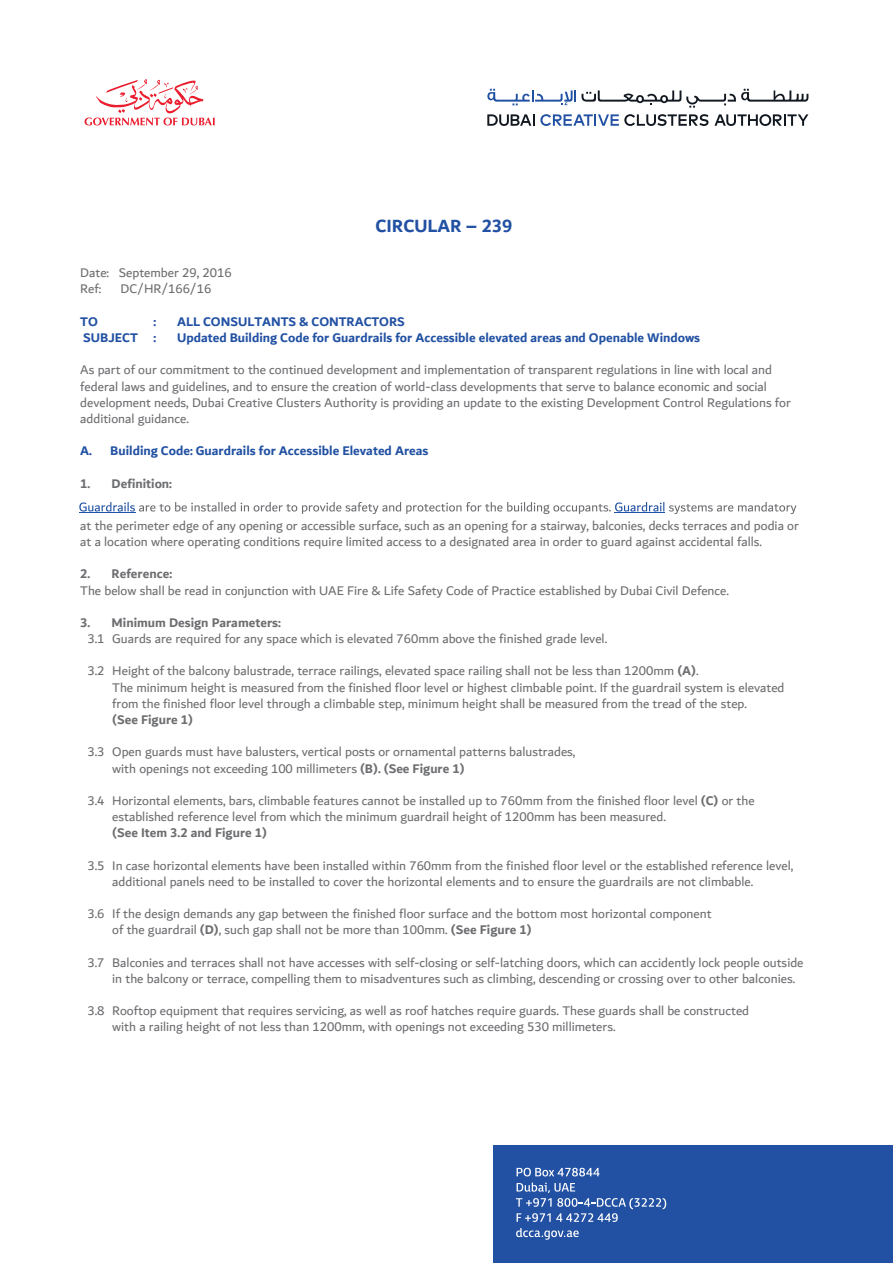
<style>
.page{position:relative;width:893px;height:1263px;background:#fff}
.page>*{position:absolute;margin:0;border:0;box-sizing:border-box;transform-origin:0 0}
.t1{font:700 19.05px "Dubai";color:#2251a3}
.t2{font:13.5px/16.2px "Dubai";color:#6d6e71}
.t3{font:700 13.5px "Dubai";color:#2251a3}
.t4{font:700 13.5px "Dubai";color:#6d6e71}
.s1{font-weight:700}
</style>
<div class="page">
<div style="left:493px;top:1145px;width:400px;height:117px;background:#2251a3"></div>
<svg style="left:517px;top:1168px;width:83px;height:8px"></svg>
<svg style="left:516px;top:1182px;width:150px;height:40px"></svg>
<svg style="left:516px;top:1228px;width:63px;height:12px"></svg>
<svg style="left:85px;top:79px;width:130px;height:46px"></svg>
<svg style="left:487px;top:114px;width:221px;height:12px"></svg>
<svg style="left:714px;top:114px;width:94px;height:12px"></svg>
<svg style="left:487px;top:89px;width:89px;height:16px"></svg>
<svg style="left:582px;top:89px;width:226px;height:19px"></svg>
<svg style="left:79px;top:502px;width:717px;height:12px"></svg>
<hr style="left:79px;top:512px;width:56px;height:1px;background:#2251a3">
<hr style="left:614px;top:512px;width:51px;height:1px;background:#2251a3">
<p class="t2" style="left:80px;top:264px;width:153px">Date: September 29, 2016<br>Ref:</p>
<p class="t2" style="left:121px;top:281px;width:92px">DC/HR/166/16</p>
<h1 class="t1" style="left:376px;top:214px;width:138px">CIRCULAR – 239</h1>
<p class="t3" style="left:80px;top:313px;width:19px">TO</p>
<p class="t3" style="left:154px;top:313px;width:4px">:</p>
<p class="t3" style="left:177px;top:313px;width:229px">ALL CONSULTANTS &amp; CONTRACTORS</p>
<p class="t3" style="left:83px;top:329px;width:75px">SUBJECT :</p>
<p class="t3" style="left:177px;top:329px;width:525px">Updated Building Code for Guardrails for Accessible elevated areas and Openable Windows</p>
<p class="t2" style="left:80px;top:362px;width:712px">As part of our commitment to the continued development and implementation of transparent regulations in line with local and federal laws and guidelines, and to ensure the creation of world-class developments that serve to balance economic and social development needs, Dubai Creative Clusters Authority is providing an update to the existing Development Control Regulations for additional guidance.</p>
<p class="t3" style="left:80px;top:443px;width:350px">A. Building Code: Guardrails for Accessible Elevated Areas</p>
<p class="t4" style="left:80px;top:475px;width:93px">1. Definition:</p>
<p class="t2" style="left:80px;top:517px;width:720px">at the perimeter edge of any opening or accessible surface, such as an opening for a stairway, balconies, decks terraces and podia or at a location where operating conditions require limited access to a designated area in order to guard against accidental falls.</p>
<p class="t4" style="left:80px;top:566px;width:93px">2. Reference:</p>
<p class="t2" style="left:80px;top:582px;width:650px">The below shall be read in conjunction with UAE Fire &amp; Life Safety Code of Practice established by Dubai Civil Defence.</p>
<p class="t4" style="left:80px;top:614px;width:202px">3. Minimum Design Parameters:</p>
<p class="t2" style="left:87px;top:630px;width:521px">3.1 Guards are required for any space which is elevated 760mm above the finished grade level.</p>
<p class="t2" style="left:112px;top:663px;width:674px;text-indent:-25px">3.2 Height of the balcony balustrade, terrace railings, elevated space railing shall not be less than 1200mm <span class="s1">(A)</span>.<br>The minimum height is measured from the finished floor level or highest climbable point. If the guardrail system is elevated from the finished floor level through a climbable step, minimum height shall be measured from the tread of the step.</p>
<p class="t4" style="left:112px;top:711px;width:82px">(See Figure 1)</p>
<p class="t2" style="left:112px;top:743px;width:465px;text-indent:-25px">3.3 Open guards must have balusters, vertical posts or ornamental patterns balustrades, with openings not exceeding 100 millimeters <span class="s1">(B). (See Figure 1)</span></p>
<p class="t2" style="left:112px;top:792px;width:644px;text-indent:-25px">3.4 Horizontal elements, bars, climbable features cannot be installed up to 760mm from the finished floor level <span class="s1">(C)</span> or the established reference level from which the minimum guardrail height of 1200mm has been measured.</p>
<p class="t4" style="left:112px;top:825px;width:156px">(See Item 3.2 and Figure 1)</p>
<p class="t2" style="left:112px;top:857px;width:683px;text-indent:-25px">3.5 In case horizontal elements have been installed within 760mm from the finished floor level or the established reference level, additional panels need to be installed to cover the horizontal elements and to ensure the guardrails are not climbable.</p>
<p class="t2" style="left:112px;top:905px;width:601px;text-indent:-25px">3.6 If the design demands any gap between the finished floor surface and the bottom most horizontal component of the guardrail <span class="s1">(D)</span>, such gap shall not be more than 100mm. <span class="s1">(See Figure 1)</span></p>
<p class="t2" style="left:112px;top:954px;width:693px;text-indent:-25px">3.7 Balconies and terraces shall not have accesses with self-closing or self-latching doors, which can accidently lock people outside in the balcony or terrace, compelling them to misadventures such as climbing, descending or crossing over to other balconies.</p>
<p class="t2" style="left:112px;top:1002px;width:638px;text-indent:-25px">3.8 Rooftop equipment that requires servicing, as well as roof hatches require guards. These guards shall be constructed with a railing height of not less than 1200mm, with openings not exceeding 530 millimeters.</p>
</div>
